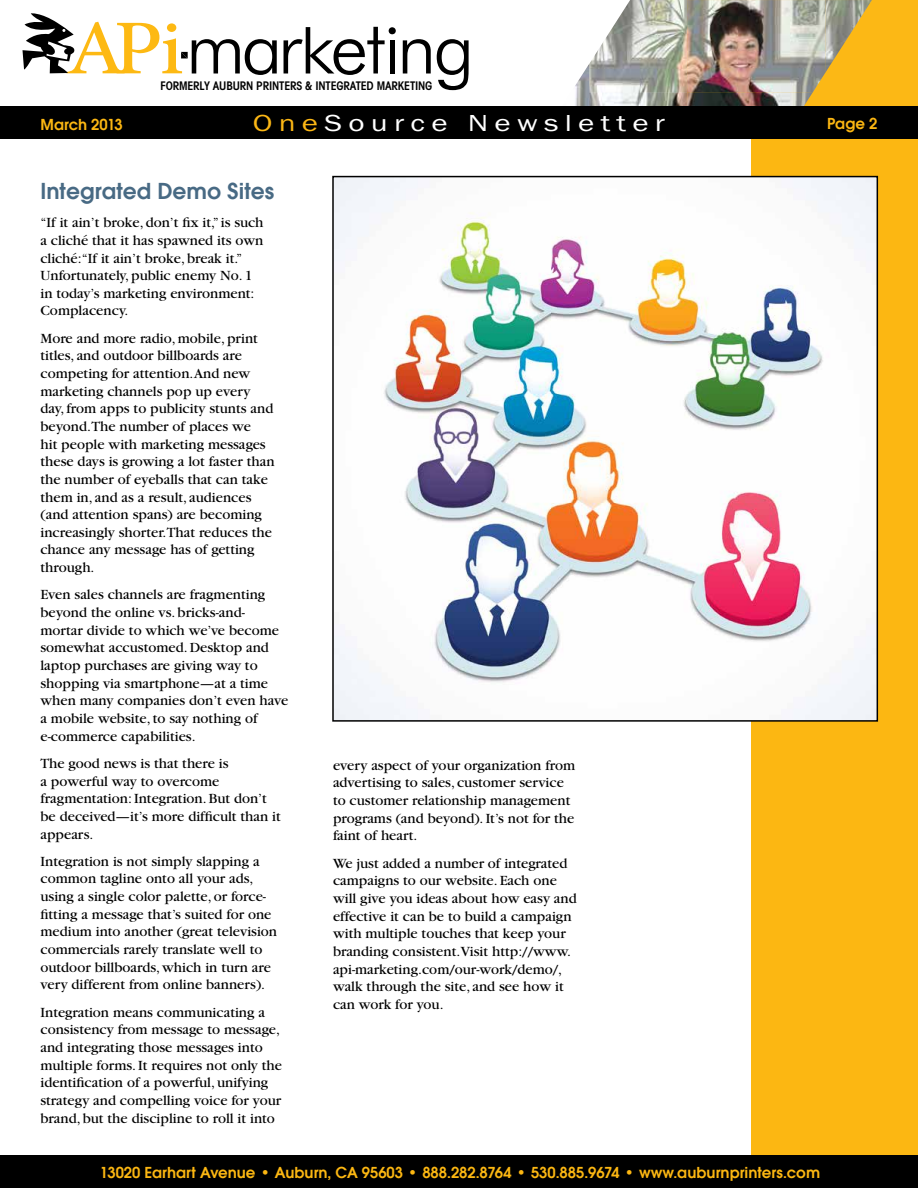
<style>
.page{position:relative;width:918px;height:1188px;background:#fff}
.page>*{position:absolute;margin:0;border:0;box-sizing:border-box;transform-origin:0 0}
.t1{font:600 24px "Avant Gar Got Itc TEE";color:#486a84}
.t2{font:24px "Franklin Gothic";letter-spacing:.2em;color:#fff;scale:1.3 1}
.t3{font:600 16.5px "Avant Gar Got Itc TEE";color:#fcb712}
.t4{font:14.7px/17.7px "Garamond";color:#000}
.t5{font:600 condensed 11.85px "Avant Garde";letter-spacing:-.015em;color:#000}
.s1{color:#fcb715}
</style>
<div class="page">
<div style="left:752px;top:138px;width:166px;height:1050px;background:#fcb712"></div>
<img style="left:335px;top:179px;width:540px;height:540px">
<div style="left:332px;top:176px;width:546px;height:546px;border:2px solid #000"></div>
<div style="left:687px;top:0;width:231px;height:139px;background:#fcb815"></div>
<img style="left:589px;top:0;width:237px;height:93px">
<img style="left:541px;top:64px;width:48px;height:43px">
<img style="left:589px;top:93px;width:98px;height:14px">
<img style="left:826px;top:0;width:46px;height:72px">
<img style="left:687px;top:92px;width:126px;height:15px">
<div style="left:0;top:107px;width:918px;height:32px;background:#000"></div>
<svg style="left:284px;top:27px;width:112px;height:48px"></svg>
<div style="left:390px;top:40px;width:5px;height:33px;background:#000"></div>
<svg style="left:403px;top:39px;width:28px;height:34px"></svg>
<svg style="left:437px;top:39px;width:32px;height:51px"></svg>
<svg style="left:23px;top:13px;width:254px;height:62px"></svg>
<div style="left:0;top:1155px;width:918px;height:33px;background:#000"></div>
<p class="t5" style="left:161px;top:79px;width:273px">FORMERLY AUBURN PRINTERS &amp; INTEGRATED MARKETING</p>
<h1 class="t2" style="left:253px;top:108px;width:319px"><span class="s1">One</span>Source Newsletter</h1>
<p class="t3" style="left:40px;top:115px;width:84px">March 2013</p>
<p class="t3" style="left:827px;top:114px;width:52px">Page 2</p>
<h1 class="t1" style="left:40px;top:177px;width:236px">Integrated Demo Sites</h1>
<p class="t4" style="left:40px;top:214px;width:225px">“If it ain’t broke, don’t fix it,” is such a cliché that it has spawned its own cliché:“If it ain’t broke, break it.”<br>Unfortunately, public enemy No. 1 in today’s marketing environment:<br>Complacency.</p>
<p class="t4" style="left:40px;top:330px;width:236px">More and more radio, mobile, print titles, and outdoor billboards are competing for attention.And new marketing channels pop up every day, from apps to publicity stunts and beyond.The number of places we<br>hit people with marketing messages these days is growing a lot faster than the number of eyeballs that can take them in, and as a result, audiences (and attention spans) are becoming increasingly shorter.That reduces the chance any message has of getting through.</p>
<p class="t4" style="left:40px;top:586px;width:250px">Even sales channels are fragmenting beyond the online vs. bricks-and&shy;mortar divide to which we’ve become somewhat accustomed. Desktop and laptop purchases are giving way to shopping via smartphone—at a time when many companies don’t even have a mobile website, to say nothing of e-commerce capabilities.</p>
<p class="t4" style="left:40px;top:755px;width:242px">The good news is that there is<br>a powerful way to overcome fragmentation: Integration. But don’t be deceived—it’s more difficult than it appears.</p>
<p class="t4" style="left:40px;top:853px;width:238px">Integration is not simply slapping a common tagline onto all your ads, using a single color palette, or force&shy;fitting a message that’s suited for one medium into another (great television commercials rarely translate well to outdoor billboards, which in turn are very different from online banners).</p>
<p class="t4" style="left:40px;top:1003px;width:243px">Integration means communicating a consistency from message to message, and integrating those messages into multiple forms. It requires not only the identification of a powerful, unifying strategy and compelling voice for your brand, but the discipline to roll it into</p>
<p class="t4" style="left:333px;top:757px;width:244px">every aspect of your organization from advertising to sales, customer service to customer relationship management programs (and beyond). It’s not for the faint of heart.</p>
<p class="t4" style="left:333px;top:854px;width:245px">We just added a number of integrated campaigns to our website. Each one will give you ideas about how easy and effective it can be to build a campaign with multiple touches that keep your branding consistent.Visit http://www. api-marketing.com/our-work/demo/, walk through the site, and see how it can work for you.</p>
<p class="t3" style="left:100px;top:1163px;width:722px">13020 Earhart Avenue • Auburn, CA 95603 • 888.282.8764 • 530.885.9674 • www.auburnprinters.com</p>
</div>
